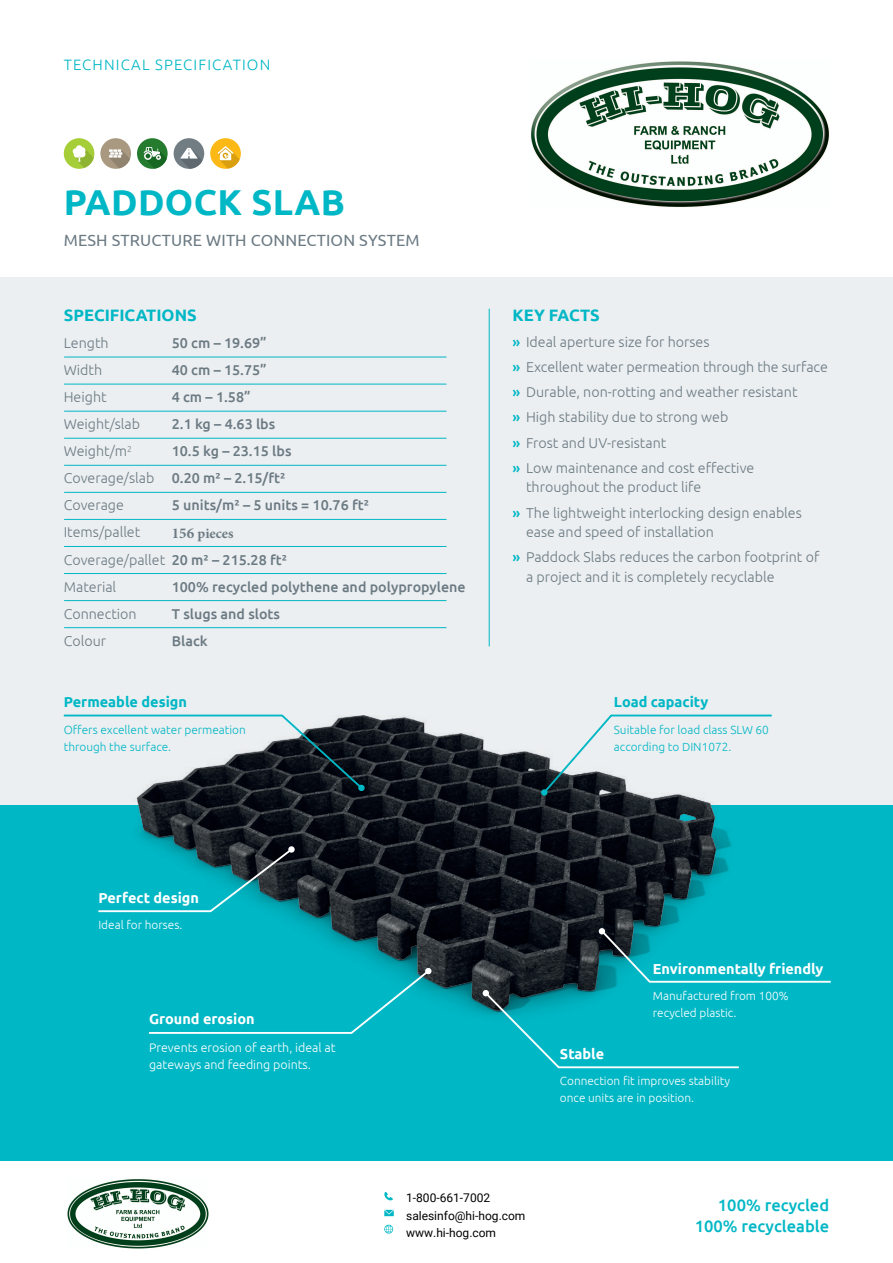
<style>
.page{position:relative;width:893px;height:1263px;background:#fff}
.page>*{position:absolute;margin:0;border:0;box-sizing:border-box;transform-origin:0 0}
.t1{font:700 36px "Ubuntu";letter-spacing:.01em;color:#00b7c5}
.t2{font:500 16.5px "Ubuntu";color:#00b7c5}
.t3{font:700 16.5px "Ubuntu";color:#00b7c5}
.t4{font:16.2px "Ubuntu";letter-spacing:.01em;color:#6b7a83}
.t5{font:300 15px "Ubuntu";letter-spacing:.075em;color:#00b7c5}
.t6{font:700 14.4px "Ubuntu";color:#fff}
.t7{font:700 14.4px "Ubuntu";color:#00b7c5}
.t8{font:300 14.25px/19.5px "Ubuntu";color:#6b7a83}
.t9{font:500 14.25px "Ubuntu";color:#6b7a83}
.t10{font:700 14.25px "Minion Pro";color:#6b7a83}
.t11{font:300 12.45px "Ubuntu";color:#fff}
.t12{font:12px/17.4px "Roboto";color:#000}
.t13{font:300 11.85px/16.8px "Ubuntu";color:#fff}
.t14{font:300 11.85px/16.8px "Ubuntu";color:#00b7c5}
.s1{font-weight:300}
.s2{font-size:15px}
.s3{font-weight:500}
.s4{font-weight:500;color:#00b7c5}
</style>
<div class="page">
<div style="left:0;top:277px;width:893px;height:884px;background:#eceff1"></div>
<div style="left:0;top:806px;width:893px;height:355px;background:#00b7c5"></div>
<svg style="left:384px;top:1192px;width:9px;height:8px"></svg>
<svg style="left:384px;top:1210px;width:10px;height:6px"></svg>
<svg style="left:384px;top:1225px;width:9px;height:8px"></svg>
<div style="left:100px;top:138px;width:31px;height:31px;background:#a99981;border-radius:50%"></div>
<svg style="left:109px;top:149px;width:22px;height:20px"></svg>
<svg style="left:137px;top:138px;width:28px;height:29px"></svg>
<div style="left:137px;top:138px;width:31px;height:31px;background:#257c2e;border-radius:50%"></div>
<svg style="left:144px;top:147px;width:24px;height:22px"></svg>
<svg style="left:64px;top:138px;width:28px;height:30px"></svg>
<div style="left:64px;top:138px;width:30px;height:31px;background:#a6ce39;border-radius:50%"></div>
<svg style="left:73px;top:145px;width:21px;height:24px"></svg>
<svg style="left:174px;top:138px;width:29px;height:28px"></svg>
<div style="left:174px;top:138px;width:30px;height:31px;background:#717d83;border-radius:50%"></div>
<svg style="left:180px;top:148px;width:24px;height:21px"></svg>
<div style="left:210px;top:138px;width:31px;height:31px;background:#fcb814;border-radius:50%"></div>
<svg style="left:218px;top:146px;width:23px;height:23px"></svg>
<hr style="left:489px;top:309px;width:1px;height:337px;background:#00b7c5">
<hr style="left:64px;top:357px;width:382px;height:1px;background:#00b7c5">
<hr style="left:64px;top:384px;width:382px;height:1px;background:#00b7c5">
<hr style="left:64px;top:411px;width:382px;height:1px;background:#00b7c5">
<hr style="left:64px;top:438px;width:382px;height:1px;background:#00b7c5">
<hr style="left:64px;top:465px;width:382px;height:1px;background:#00b7c5">
<hr style="left:64px;top:492px;width:382px;height:1px;background:#00b7c5">
<hr style="left:64px;top:519px;width:382px;height:1px;background:#00b7c5">
<hr style="left:64px;top:546px;width:382px;height:1px;background:#00b7c5">
<hr style="left:64px;top:573px;width:382px;height:1px;background:#00b7c5">
<hr style="left:64px;top:600px;width:382px;height:1px;background:#00b7c5">
<hr style="left:64px;top:627px;width:382px;height:1px;background:#00b7c5">
<img style="left:130px;top:716px;width:604px;height:298px">
<svg style="left:98px;top:847px;width:196px;height:66px"></svg>
<div style="left:288px;top:846px;width:7px;height:7px;background:#fff;border-radius:50%"></div>
<svg style="left:598px;top:927px;width:233px;height:57px"></svg>
<svg style="left:483px;top:990px;width:256px;height:79px"></svg>
<svg style="left:147px;top:968px;width:284px;height:66px"></svg>
<svg style="left:63px;top:714px;width:301px;height:76px"></svg>
<svg style="left:542px;top:714px;width:230px;height:81px"></svg>
<img style="left:531px;top:61px;width:298px;height:146px">
<img style="left:68px;top:1179px;width:140px;height:70px">
<p class="t5" style="left:64px;top:56px;width:208px">TECHNICAL SPECIFICATION</p>
<p class="t1" style="left:64px;top:180px;width:283px">PADDOCK SLAB</p>
<p class="t4" style="left:64px;top:230px;width:357px">MESH STRUCTURE WITH CONNECTION SYSTEM</p>
<p class="t3" style="left:64px;top:306px;width:134px">SPECIFICATIONS</p>
<p class="t8" style="left:64px;top:333px;width:46px">Length</p>
<p class="t9" style="left:172px;top:334px;width:96px">50 cm – 19.69”</p>
<p class="t8" style="left:64px;top:360px;width:40px">Width</p>
<p class="t9" style="left:172px;top:361px;width:96px">40 cm – 15.75”</p>
<p class="t8" style="left:64px;top:387px;width:44px">Height</p>
<p class="t9" style="left:172px;top:388px;width:80px">4 cm – 1.58”</p>
<p class="t8" style="left:64px;top:414px;width:78px">Weight/slab</p>
<p class="t9" style="left:172px;top:415px;width:105px">2.1 kg – 4.63 lbs</p>
<p class="t8" style="left:64px;top:441px;width:70px">Weight/m<sup>2</sup></p>
<p class="t9" style="left:172px;top:442px;width:121px">10.5 kg – 23.15 lbs</p>
<p class="t9" style="left:64px;top:469px;width:223px"><span class="s1">Coverage/slab</span> 0.20 m² – 2.15/ft²</p>
<p class="t8" style="left:64px;top:495px;width:62px">Coverage</p>
<p class="t9" style="left:172px;top:496px;width:199px">5 units/m² – 5 units = 10.76 ft²</p>
<p class="t8" style="left:64px;top:522px;width:78px">Items/pallet</p>
<p class="t10" style="left:172px;top:523px;width:63px"><span class="s2">156</span> pieces</p>
<p class="t8" style="left:64px;top:549px;width:225px">Coverage/pallet <span class="s3">20 m² – 215.28 ft²</span></p>
<p class="t8" style="left:64px;top:576px;width:54px">Material</p>
<p class="t9" style="left:172px;top:577px;width:295px">100% recycled polythene and polypropylene</p>
<p class="t8" style="left:64px;top:603px;width:74px">Connection</p>
<p class="t9" style="left:172px;top:604px;width:110px">T slugs and slots</p>
<p class="t8" style="left:64px;top:630px;width:44px">Colour</p>
<p class="t9" style="left:172px;top:631px;width:37px">Black</p>
<p class="t7" style="left:64px;top:694px;width:125px">Permeable design</p>
<p class="t14" style="left:64px;top:721px;width:184px">Offers excellent water permeation through the surface.</p>
<p class="t3" style="left:513px;top:306px;width:89px">KEY FACTS</p>
<p class="t8" style="left:513px;top:331px;width:198px"><span class="s4">»</span> Ideal aperture size for horses</p>
<p class="t8" style="left:513px;top:357px;width:317px"><span class="s4">»</span> Excellent water permeation through the surface</p>
<p class="t8" style="left:513px;top:382px;width:286px"><span class="s4">»</span> Durable, non-rotting and weather resistant</p>
<p class="t8" style="left:513px;top:407px;width:217px"><span class="s4">»</span> High stability due to strong web</p>
<p class="t8" style="left:513px;top:432px;width:155px"><span class="s4">»</span> Frost and UV-resistant</p>
<p class="t8" style="left:526px;top:458px;width:230px;text-indent:-14px"><span class="s4">»</span> Low maintenance and cost effective throughout the product life</p>
<p class="t8" style="left:526px;top:502px;width:277px;text-indent:-13px"><span class="s4">»</span> The lightweight interlocking design enables ease and speed of installation</p>
<p class="t8" style="left:526px;top:547px;width:295px;text-indent:-13px"><span class="s4">»</span> Paddock Slabs reduces the carbon footprint of a project and it is completely recyclable</p>
<p class="t7" style="left:614px;top:694px;width:96px">Load capacity</p>
<p class="t14" style="left:614px;top:721px;width:157px">Suitable for load class SLW 60 according to DIN1072.</p>
<p class="t6" style="left:98px;top:889px;width:102px">Perfect design</p>
<p class="t13" style="left:98px;top:916px;width:85px">Ideal for horses.</p>
<p class="t6" style="left:149px;top:1010px;width:107px">Ground erosion</p>
<p class="t11" style="left:149px;top:1040px;width:188px">Prevents erosion of earth, ideal at</p>
<p class="t11" style="left:149px;top:1057px;width:163px">gateways and feeding points.</p>
<p class="t6" style="left:653px;top:960px;width:172px">Environmentally friendly</p>
<p class="t13" style="left:653px;top:987px;width:137px">Manufactured from 100%</p>
<p class="t13" style="left:653px;top:1004px;width:85px">recycled plastic.</p>
<p class="t6" style="left:560px;top:1045px;width:46px">Stable</p>
<p class="t13" style="left:560px;top:1072px;width:172px">Connection fit improves stability once units are in position.</p>
<p class="t12" style="left:406px;top:1189px;width:121px">1-800-661-7002 salesinfo@hi-hog.com www.hi-hog.com</p>
<p class="t2" style="left:718px;top:1195px;width:113px">100% recycled</p>
<p class="t2" style="left:695px;top:1216px;width:136px">100% recycleable</p>
</div>
